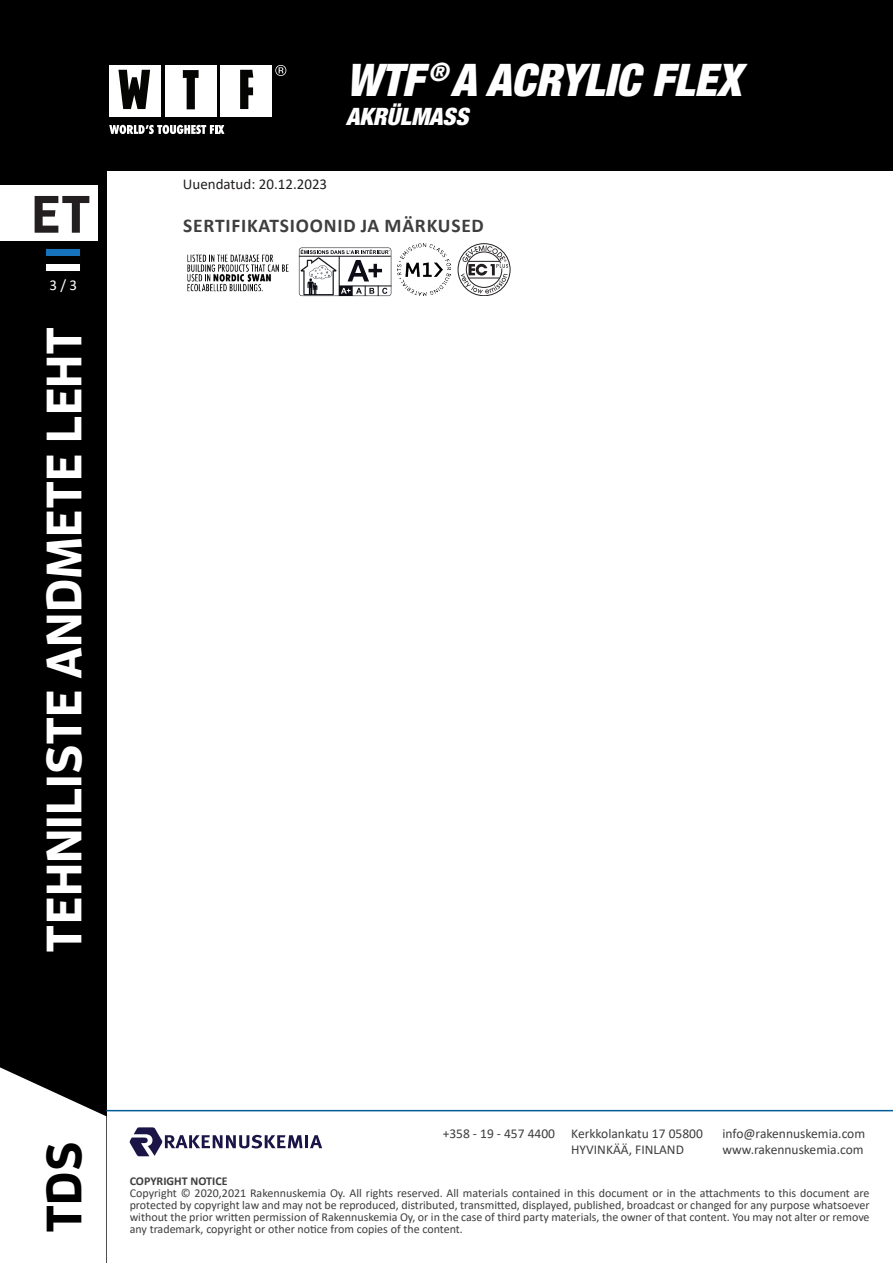
<style>
.page{position:relative;width:893px;height:1263px;background:#fff}
.page>*{position:absolute;margin:0;border:0;box-sizing:border-box;transform-origin:0 0}
.t1{font:700 52.5px "Enzo OT";color:#231f20}
.t2{font:700 49.5px "Enzo OT";color:#fff}
.t3{font:700 49.5px "Enzo OT";color:#000001}
.t4{font:italic 900 condensed 45px "Helvetica Neue LT Std";color:#fff}
.t5{font:italic 900 condensed 24px "Helvetica Neue LT Std";color:#fff}
.t6{font:700 19.5px "Calibri";letter-spacing:.04em;color:#3e3e3f}
.t7{font:15px "Calibri";color:#231f20}
.t8{font:15px "Calibri";color:#fff}
.t9{font:13.5px/16.2px "Calibri";color:#3e3e3f}
.t10{font:12px/12px "Calibri";color:#3e3e3f;text-align:justify}
.t11{font:700 12px "Calibri";color:#3e3e3f}
</style>
<div class="page">
<div style="left:0;top:0;width:893px;height:170px;background:#000001"></div>
<div style="left:0;top:170px;width:106px;height:1093px;background:#000001"></div>
<svg style="left:0;top:1067px;width:106px;height:196px"></svg>
<div style="left:0;top:186px;width:98px;height:55px;background:#fff"></div>
<div style="left:165px;top:65px;width:51px;height:51px;background:#fff"></div>
<svg style="left:183px;top:70px;width:16px;height:39px"></svg>
<div style="left:109px;top:65px;width:52px;height:51px;background:#fff"></div>
<svg style="left:118px;top:70px;width:32px;height:39px"></svg>
<div style="left:220px;top:65px;width:52px;height:51px;background:#fff"></div>
<svg style="left:240px;top:70px;width:13px;height:39px"></svg>
<svg style="left:275px;top:65px;width:11px;height:11px"></svg>
<svg style="left:109px;top:125px;width:115px;height:9px"></svg>
<hr style="left:106px;top:1110px;width:787px;height:1px;background:#005c98">
<svg style="left:129px;top:1127px;width:193px;height:29px"></svg>
<div style="left:46px;top:249px;width:34px;height:22px;background:#fff"></div>
<div style="left:46px;top:249px;width:34px;height:7px;background:#1672ba"></div>
<div style="left:46px;top:256px;width:34px;height:8px;background:#000001"></div>
<img style="left:187px;top:247px;width:152px;height:50px">
<svg style="left:299px;top:248px;width:92px;height:48px"></svg>
<img style="left:398px;top:243px;width:52px;height:53px">
<svg style="left:458px;top:243px;width:52px;height:53px"></svg>
<h1 class="t1" style="left:31px;top:181px;width:61px">ET</h1>
<p class="t8" style="left:49px;top:275px;width:29px">3 / 3</p>
<h2 class="t2" style="left:33px;top:952px;width:628px;rotate:-90deg">TEHNILISTE ANDMETE LEHT</h2>
<h3 class="t4" style="left:346px;top:52px;width:396px">WTF <sup>®</sup>A ACRYLIC FLEX</h3>
<h3 class="t5" style="left:346px;top:101px;width:124px">AKRÜLMASS</h3>
<p class="t7" style="left:183px;top:173px;width:146px">Uuendatud: 20.12.2023</p>
<h3 class="t6" style="left:183px;top:211px;width:302px">SERTIFIKATSIOONID JA MÄRKUSED</h3>
<h2 class="t3" style="left:33px;top:1233px;width:93px;rotate:-90deg">TDS</h2>
<p class="t9" style="left:443px;top:1125px;width:114px">+358 - 19 - 457 4400</p>
<p class="t9" style="left:571px;top:1125px;width:133px">Kerkkolankatu 17 05800<br>HYVINKÄÄ, FINLAND</p>
<p class="t9" style="left:722px;top:1125px;width:144px">info@rakennuskemia.com www.rakennuskemia.com</p>
<p class="t11" style="left:130px;top:1173px;width:99px">COPYRIGHT NOTICE</p>
<p class="t10" style="left:130px;top:1187px;width:741px">Copyright © 2020,2021 Rakennuskemia Oy. All rights reserved. All materials contained in this document or in the attachments to this document are protected by copyright law and may not be reproduced, distributed, transmitted, displayed, published, broadcast or changed for any purpose whatsoever without the prior written permission of Rakennuskemia Oy, or in the case of third party materials, the owner of that content. You may not alter or remove any trademark, copyright or other notice from copies of the content.</p>
</div>
